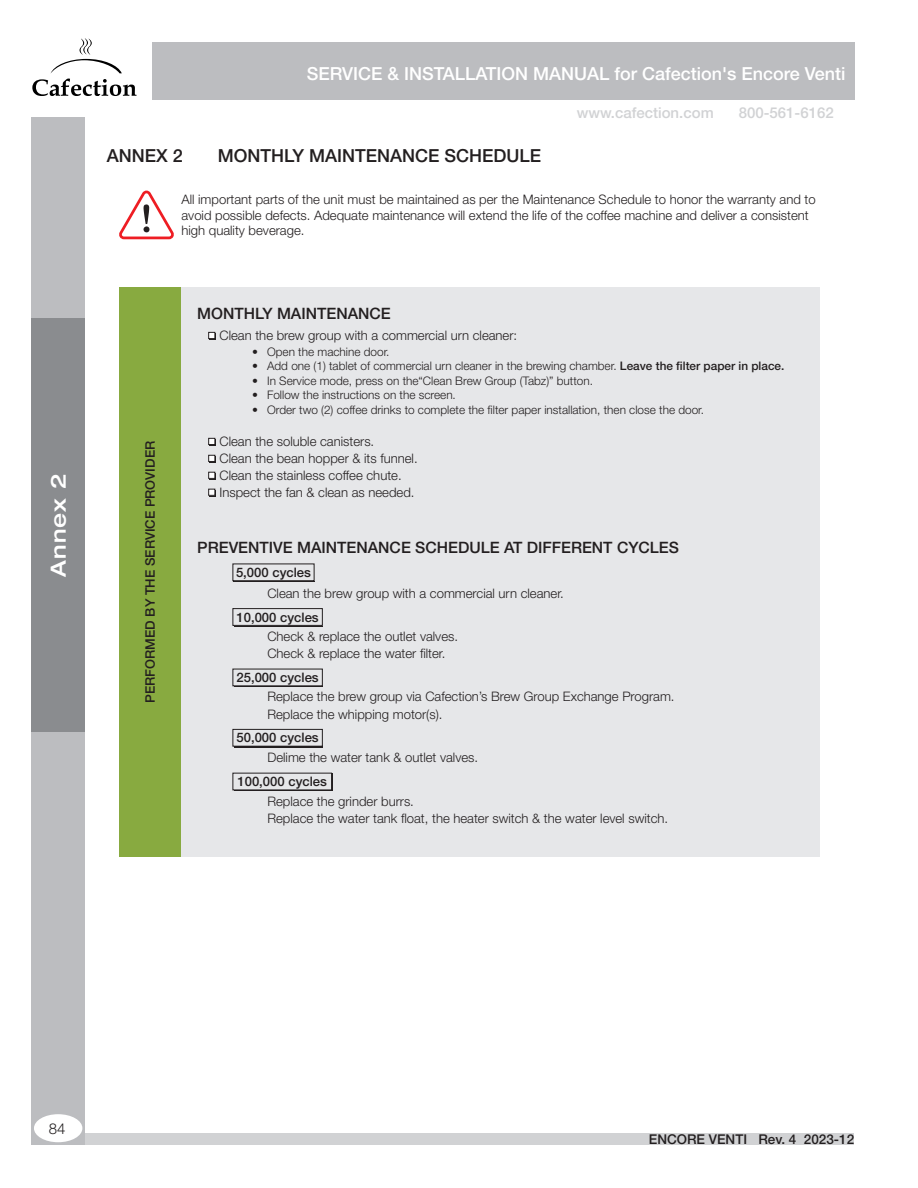
<style>
.page{position:relative;width:918px;height:1188px;background:#fff}
.page>*{position:absolute;margin:0;border:0;box-sizing:border-box;transform-origin:0 0}
.t1{font:500 24.3px "Helvetica Neue LT Pro";color:#231f20}
.t2{font:500 expanded 21px "Helvetica Neue LT Pro";color:#fff}
.t3{font:500 18px "Helvetica Neue LT Pro";color:#fff}
.t4{font:500 18px "Helvetica Neue LT Pro";color:#231f20}
.t5{font:500 15.75px "Helvetica Neue LT Pro";color:#231f20}
.t6{font:500 15px "Helvetica Neue LT Pro";color:#d1d2d4}
.t7{font:300 15px "Helvetica Neue LT Pro";color:#231f20}
.t8{font:500 13.5px "Helvetica Neue LT Pro";color:#231f20}
.t9{font:300 13.05px/17px "Helvetica Neue LT Pro";color:#231f20}
.t10{font:500 13.05px "Helvetica Neue LT Pro";color:#231f20}
.t11{font:300 11.85px "Helvetica Neue LT Pro";color:#231f20}
.t12{font:300 9.15px "Helvetica Neue LT Pro";color:#231f20}
.s1{font-weight:500}
</style>
<div class="page">
<div style="left:43px;top:1133px;width:811px;height:12px;background:#d1d2d4"></div>
<div style="left:152px;top:43px;width:702px;height:57px;background:#bcbdc0"></div>
<div style="left:31px;top:118px;width:53px;height:1027px;background:#bcbdc0"></div>
<div style="left:31px;top:318px;width:53px;height:414px;background:#8a8c8f"></div>
<div style="left:34px;top:1114px;width:48px;height:28px;background:#fff;border-radius:50%"></div>
<svg style="left:32px;top:38px;width:105px;height:58px"></svg>
<svg style="left:119px;top:191px;width:55px;height:48px"></svg>
<div style="left:119px;top:287px;width:701px;height:570px;background:#e6e7e9"></div>
<div style="left:119px;top:287px;width:62px;height:570px;background:#88aa40"></div>
<div style="left:234px;top:609px;width:89px;height:18px;background:#231f20"></div>
<div style="left:233px;top:609px;width:89px;height:16px;background:#e6e7e9"></div>
<div style="left:233px;top:608px;width:90px;height:18px;border:1px solid #231f20"></div>
<svg style="left:233px;top:565px;width:82px;height:17px"></svg>
<div style="left:233px;top:564px;width:81px;height:17px;background:#e6e7e9"></div>
<div style="left:233px;top:564px;width:81px;height:17px;border:1px solid #231f20"></div>
<svg style="left:234px;top:670px;width:89px;height:17px"></svg>
<div style="left:233px;top:669px;width:89px;height:17px;background:#e6e7e9"></div>
<div style="left:233px;top:729px;width:90px;height:18px;border:1px solid #231f20"></div>
<div style="left:235px;top:774px;width:98px;height:17px;background:#231f20"></div>
<div style="left:233px;top:773px;width:99px;height:17px;background:#e6e7e9"></div>
<svg style="left:210px;top:489px;width:6px;height:7px"></svg>
<div style="left:208px;top:489px;width:7px;height:7px;border:1px solid #231f20"></div>
<div style="left:209px;top:438px;width:6px;height:7px;background:#fff"></div>
<div style="left:208px;top:438px;width:7px;height:7px;border:1px solid #231f20"></div>
<svg style="left:210px;top:455px;width:6px;height:7px"></svg>
<div style="left:208px;top:455px;width:7px;height:7px;border:1px solid #231f20"></div>
<svg style="left:210px;top:472px;width:6px;height:7px"></svg>
<div style="left:208px;top:472px;width:7px;height:7px;border:1px solid #231f20"></div>
<div style="left:210px;top:333px;width:6px;height:7px;background:#231f20"></div>
<div style="left:209px;top:332px;width:6px;height:7px;background:#fff"></div>
<div style="left:208px;top:332px;width:7px;height:7px;border:1px solid #231f20"></div>
<h2 class="t2" style="left:45px;top:577px;width:105px;rotate:-90deg">Annex 2</h2>
<h3 class="t3" style="left:307px;top:63px;width:540px">SERVICE &amp; INSTALLATION MANUAL for Cafection's Encore Venti</h3>
<p class="t6" style="left:577px;top:104px;width:139px">www.cafection.com</p>
<p class="t6" style="left:739px;top:104px;width:97px">800-561-6162</p>
<h1 class="t1" style="left:118px;top:135px;width:438px">MONTHLY MAINTENANCE SCHEDULE</h1>
<p class="t9" style="left:181px;top:191px;width:636px;line-height:15.8px">All important parts of the unit must be maintained as per the Maintenance Schedule to honor the warranty and to avoid possible defects. Adequate maintenance will extend the life of the coffee machine and deliver a consistent high quality beverage.</p>
<h3 class="t4" style="left:107px;top:145px;width:78px">ANNEX 2</h3>
<h3 class="t4" style="left:218px;top:145px;width:325px">MONTHLY MAINTENANCE SCHEDULE</h3>
<p class="t5" style="left:197px;top:304px;width:195px">MONTHLY MAINTENANCE</p>
<p class="t9" style="left:220px;top:326px;width:299px">Clean the brew group with a commercial urn cleaner:</p>
<p class="t10" style="left:143px;top:703px;width:263px;rotate:-90deg">PERFORMED BY THE SERVICE PROVIDER</p>
<p class="t11" style="left:252px;top:345px;width:139px">• Open the machine door.</p>
<p class="t11" style="left:252px;top:359px;width:534px">• Add one (1) tablet of commercial urn cleaner in the brewing chamber. <span class="s1">Leave the filter paper in place.</span></p>
<p class="t11" style="left:252px;top:373px;width:342px">• In Service mode, press on the“Clean Brew Group (Tabz)” button.</p>
<p class="t11" style="left:252px;top:388px;width:205px">• Follow the instructions on the screen.</p>
<p class="t11" style="left:252px;top:402px;width:453px">• Order two (2) coffee drinks to complete the filter paper installation, then close the door.</p>
<p class="t9" style="left:220px;top:432px;width:200px">Clean the soluble canisters.<br>Clean the bean hopper &amp; its funnel.<br>Clean the stainless coffee chute.<br>Inspect the fan &amp; clean as needed.</p>
<p class="t5" style="left:197px;top:538px;width:483px">PREVENTIVE MAINTENANCE SCHEDULE AT DIFFERENT CYCLES</p>
<p class="t10" style="left:236px;top:565px;width:76px">5,000 cycles</p>
<p class="t9" style="left:267px;top:584px;width:298px">Clean the brew group with a commercial urn cleaner.</p>
<p class="t10" style="left:236px;top:609px;width:84px">10,000 cycles</p>
<p class="t9" style="left:267px;top:628px;width:192px">Check &amp; replace the outlet valves.<br>Check &amp; replace the water filter.</p>
<p class="t10" style="left:236px;top:670px;width:84px">25,000 cycles</p>
<p class="t9" style="left:267px;top:688px;width:409px">Replace the brew group via Cafection’s Brew Group Exchange Program.<br>Replace the whipping motor(s).</p>
<p class="t10" style="left:236px;top:730px;width:84px">50,000 cycles</p>
<p class="t9" style="left:267px;top:749px;width:212px">Delime the water tank &amp; outlet valves.</p>
<p class="t10" style="left:237px;top:774px;width:91px">100,000 cycles</p>
<p class="t9" style="left:267px;top:792px;width:402px">Replace the grinder burrs.<br>Replace the water tank float, the heater switch &amp; the water level switch.</p>
<p class="t7" style="left:49px;top:1119px;width:18px">84</p>
<p class="t12" style="left:765px;top:1128px;width:56px">MVF 04-2017</p>
<p class="t8" style="left:649px;top:1131px;width:207px">ENCORE VENTI Rev. 4 2023-12</p>
</div>
